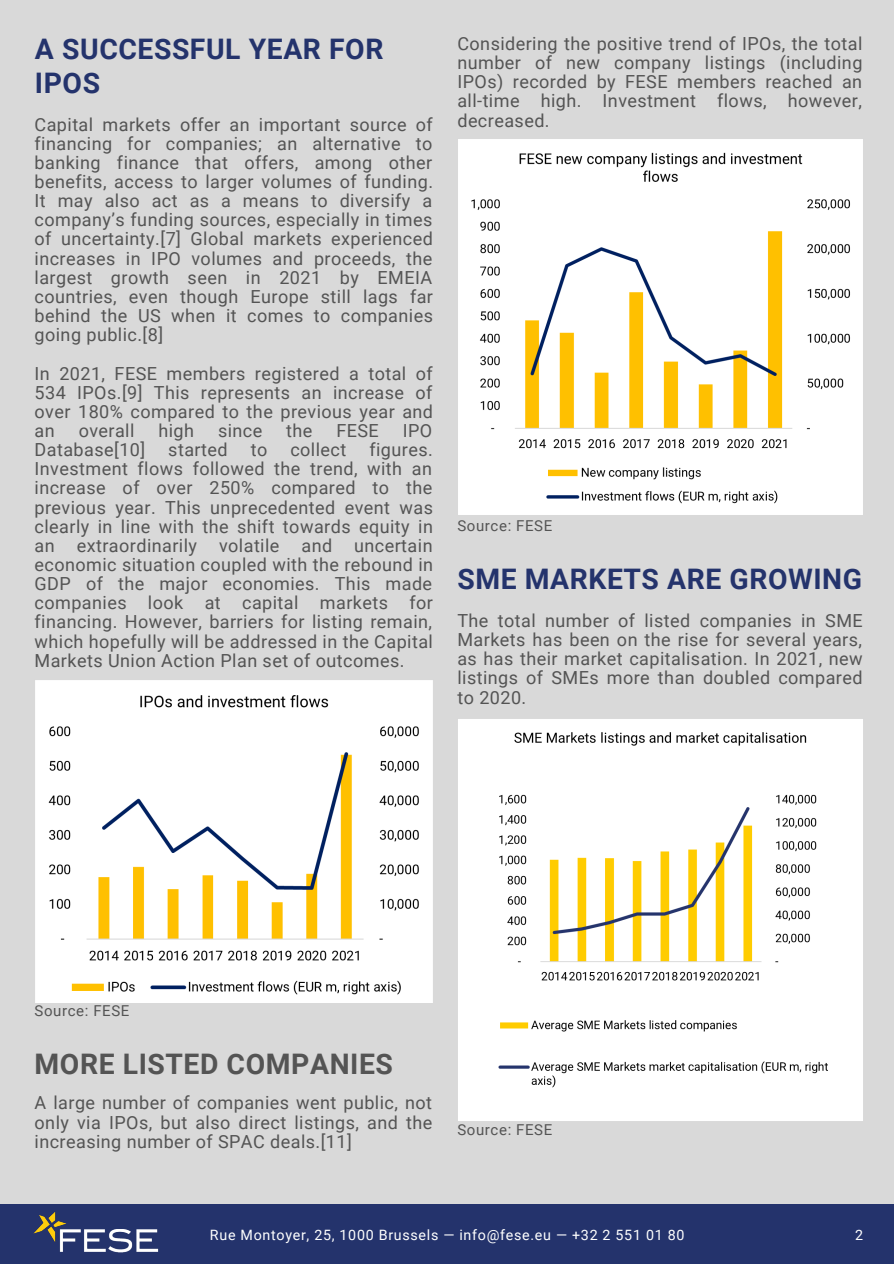
<style>
.page{position:relative;width:894px;height:1264px;background:#fff}
.page>*{position:absolute;margin:0;border:0;box-sizing:border-box;transform-origin:0 0}
.t1{font:700 28.35px/33.8px "Roboto";letter-spacing:.02em;color:#24336c}
.t2{font:700 28.35px "Roboto";letter-spacing:.02em;color:#545454}
.t3{font:18px/19.2px "Roboto";letter-spacing:.025em;color:#545454;text-align:justify}
.t4{font:15px "Roboto";letter-spacing:.04em;color:#545454}
.t5{font:14.25px "Roboto";letter-spacing:.05em;color:#fff}
</style>
<div class="page">
<div style="left:0;top:0;width:893px;height:1263px;background:#d9d9d9"></div>
<div style="left:0;top:1203px;width:893px;height:60px;background:#24336c"></div>
<img style="left:59px;top:1229px;width:100px;height:24px">
<img style="left:33px;top:1212px;width:37px;height:34px">
<img style="left:35px;top:680px;width:398px;height:322px">
<img style="left:458px;top:139px;width:404px;height:376px">
<img style="left:458px;top:719px;width:404px;height:402px">
<p class="t1" style="left:35px;top:33px;width:350px">A SUCCESSFUL YEAR FOR<br>IPOS</p>
<p class="t3" style="left:35px;top:115px;width:400px">Capital markets offer an important source of financing for companies; an alternative to banking finance that offers, among other benefits, access to larger volumes of funding.<br>It may also act as a means to diversify a company’s funding sources, especially in times of uncertainty.[7] Global markets experienced increases in IPO volumes and proceeds, the largest growth seen in 2021 by EMEIA countries, even though Europe still lags far behind the US when it comes to companies going public.[8]</p>
<p class="t3" style="left:35px;top:364px;width:400px">In 2021, FESE members registered a total of 534 IPOs.[9] This represents an increase of over 180% compared to the previous year and an</p>
<p class="t3" style="left:79px;top:421px;width:57px">overall</p>
<p class="t3" style="left:158px;top:421px;width:37px">high</p>
<p class="t3" style="left:218px;top:421px;width:46px">since</p>
<p class="t3" style="left:286px;top:421px;width:28px">the</p>
<p class="t3" style="left:336px;top:421px;width:44px">FESE</p>
<p class="t3" style="left:402px;top:421px;width:31px">IPO</p>
<p class="t3" style="left:35px;top:440px;width:112px">Database[10]</p>
<p class="t3" style="left:168px;top:440px;width:61px">started</p>
<p class="t3" style="left:250px;top:440px;width:18px">to</p>
<p class="t3" style="left:290px;top:440px;width:57px">collect</p>
<p class="t3" style="left:35px;top:440px;width:400px;text-indent:335px">figures.<br>Investment flows followed the trend, with an increase of over 250% compared to the previous year. This unprecedented event was clearly in line with the shift towards equity in an extraordinarily volatile and uncertain economic situation coupled with the rebound in GDP of the major economies. This made companies look at capital markets for financing. However, barriers for listing remain, which hopefully will be addressed in the Capital Markets Union Action Plan set of outcomes.</p>
<p class="t3" style="left:457px;top:34px;width:406px">Considering the positive trend of IPOs, the total number of new company listings (including IPOs) recorded by FESE members reached an all-time high. Investment flows, however, decreased.</p>
<p class="t4" style="left:457px;top:517px;width:96px">Source: FESE</p>
<p class="t1" style="left:457px;top:562px;width:406px">SME MARKETS ARE GROWING</p>
<p class="t3" style="left:457px;top:611px;width:407px">The total number of listed companies in SME Markets has been on the rise for several years, as has their market capitalisation. In 2021, new listings of SMEs more than doubled compared to 2020.</p>
<p class="t4" style="left:35px;top:1002px;width:96px">Source: FESE</p>
<p class="t2" style="left:35px;top:1047px;width:360px">MORE LISTED COMPANIES</p>
<p class="t3" style="left:35px;top:1093px;width:399px">A large number of companies went public, not only via IPOs, but also direct listings, and the increasing number of SPAC deals.[11]</p>
<p class="t4" style="left:457px;top:1121px;width:96px">Source: FESE</p>
<p class="t5" style="left:210px;top:1226px;width:476px">Rue Montoyer, 25, 1000 Brussels — info@fese.eu — +32 2 551 01 80</p>
<p class="t5" style="left:855px;top:1226px;width:9px">2</p>
</div>
